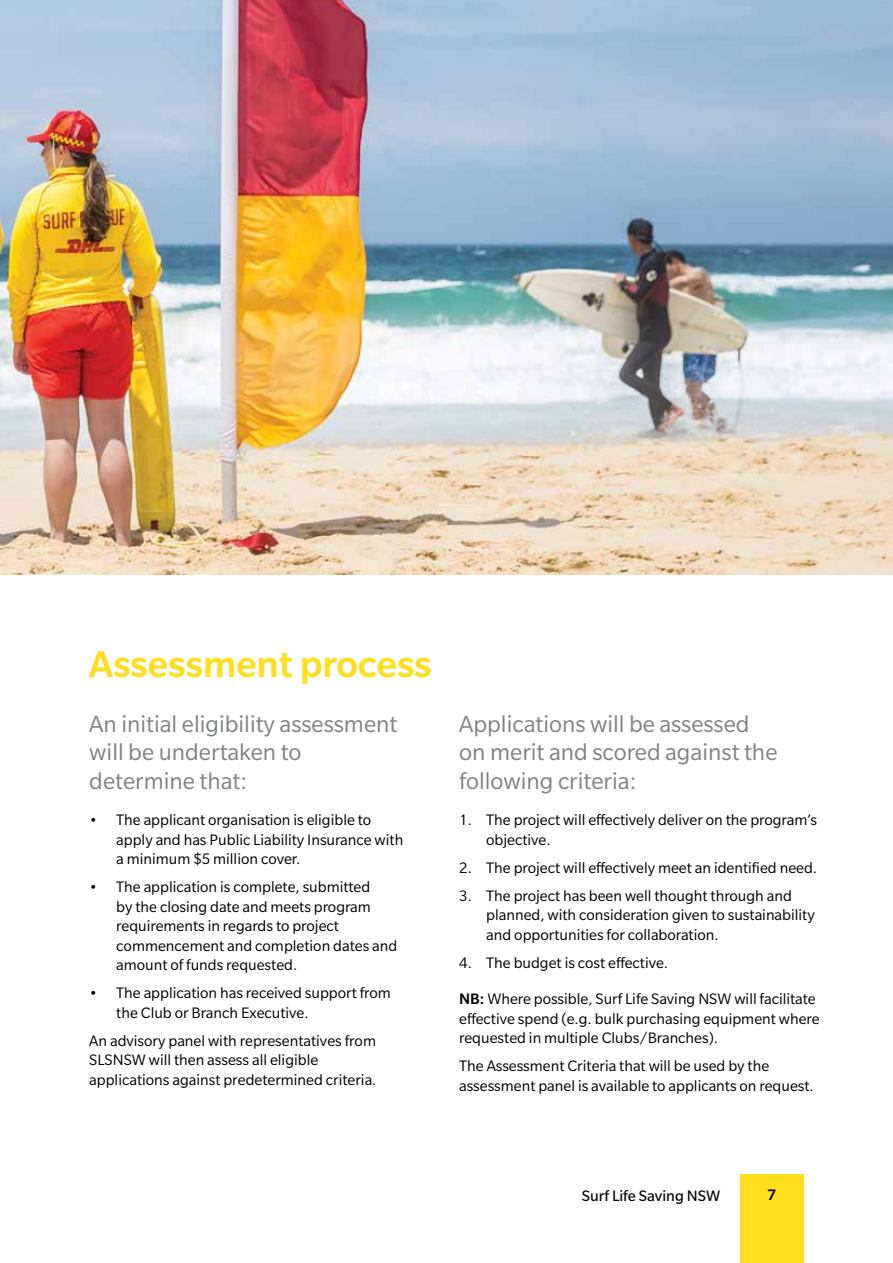
<style>
.page{position:relative;width:893px;height:1263px;background:#fff}
.page>*{position:absolute;margin:0;border:0;box-sizing:border-box;transform-origin:0 0}
.t1{font:500 40.5px "Slate Std";color:#ffde1d}
.t2{font:25.5px/28.5px "Slate Std";color:#808285}
.t3{font:16.5px/19.5px "Slate Std";color:#000}
.t4{font:16.5px "Slate Std";color:#000}
.t5{font:500 16.5px "Slate Std";color:#000}
.s1{font-weight:500}
</style>
<div class="page">
<div style="left:740px;top:1174px;width:64px;height:89px;background:#ffde1d"></div>
<img style="left:0;top:0;width:893px;height:574px">
<h1 class="t1" style="left:89px;top:643px;width:344px">Assessment process</h1>
<h2 class="t2" style="left:89px;top:709px;width:310px">An initial eligibility assessment will be undertaken to determine that:</h2>
<p class="t3" style="left:116px;top:810px;width:288px;text-indent:-27px">• The applicant organisation is eligible to apply and has Public Liability Insurance with a minimum $5 million cover.</p>
<p class="t3" style="left:116px;top:877px;width:283px;text-indent:-27px">• The application is complete, submitted<br>by the closing date and meets program requirements in regards to project commencement and completion dates and amount of funds requested.</p>
<p class="t3" style="left:116px;top:983px;width:276px;text-indent:-27px">• The application has received support from the Club or Branch Executive.</p>
<p class="t3" style="left:89px;top:1031px;width:289px">An advisory panel with representatives from<br>SLSNSW will then assess all eligible applications against predetermined criteria.</p>
<h2 class="t2" style="left:459px;top:709px;width:320px">Applications will be assessed on merit and scored against the following criteria:</h2>
<p class="t3" style="left:486px;top:810px;width:332px;text-indent:-27px">1. The project will effectively deliver on the program’s objective.</p>
<p class="t3" style="left:459px;top:858px;width:359px">2. The project will effectively meet an identified need.</p>
<p class="t3" style="left:486px;top:886px;width:330px;text-indent:-27px">3. The project has been well thought through and planned, with consideration given to sustainability and opportunities for collaboration.</p>
<p class="t3" style="left:459px;top:953px;width:210px">4. The budget is cost effective.</p>
<p class="t3" style="left:459px;top:989px;width:362px"><span class="s1">NB:</span> Where possible, Surf Life Saving NSW will facilitate effective spend (e.g. bulk purchasing equipment where requested in multiple Clubs/Branches).</p>
<p class="t3" style="left:459px;top:1056px;width:356px">The Assessment Criteria that will be used by the assessment panel is available to applicants on request.</p>
<p class="t4" style="left:582px;top:1187px;width:140px">Surf Life Saving NSW</p>
<p class="t5" style="left:767px;top:1186px;width:11px">7</p>
</div>
